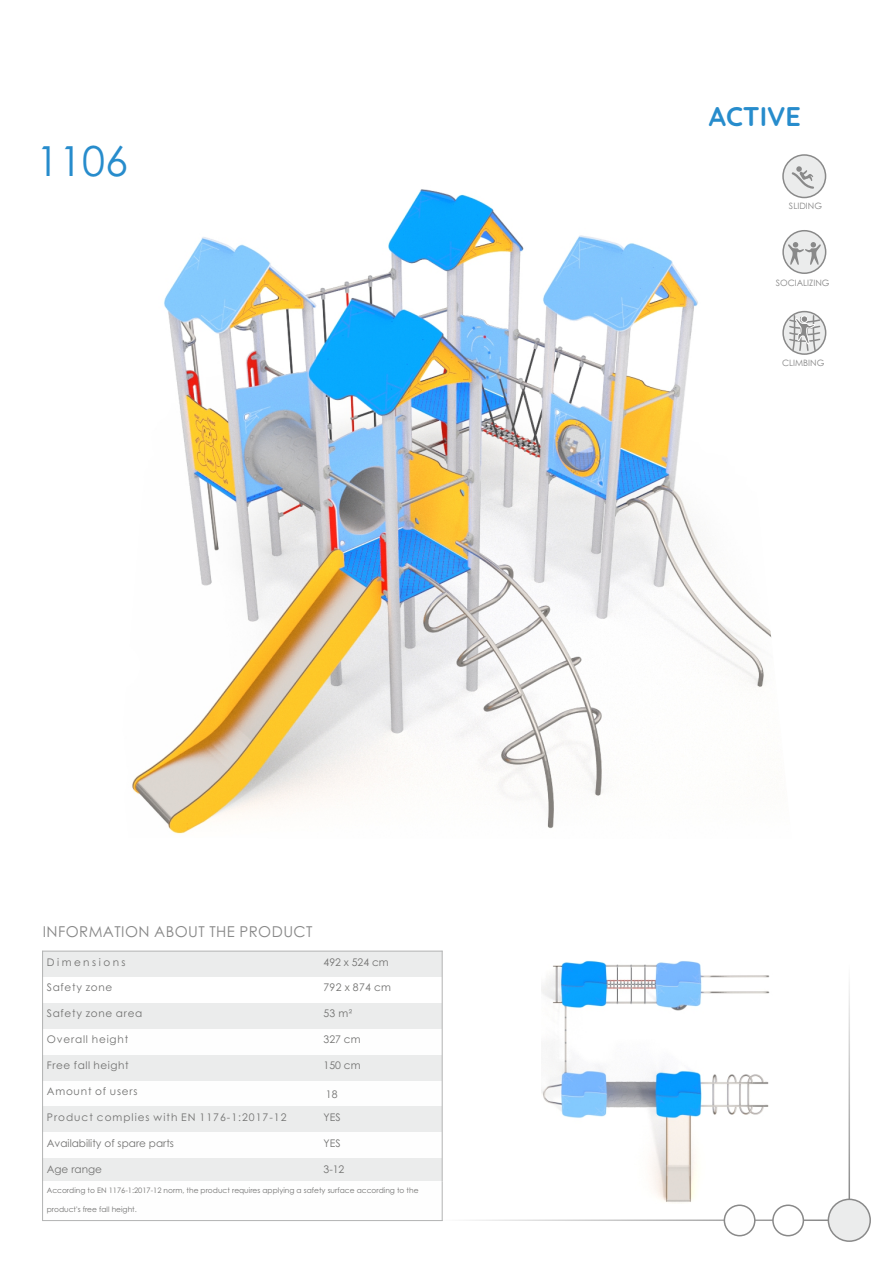
<style>
.page{position:relative;width:893px;height:1263px;background:#fff}
.page>*{position:absolute;margin:0;border:0;box-sizing:border-box;transform-origin:0 0}
.t1{font:41.4px "Century Gothic";color:#278ccc}
.t2{font:700 27px "Quicksand";color:#278ccc}
.t3{font:15px "Century Gothic";letter-spacing:.03em;color:#898989}
.t4{font:10.5px "Century Gothic";letter-spacing:.065em;color:#727271}
.t5{font:10.5px "Century Gothic";letter-spacing:.095em;color:#727271}
.t6{font:10.5px "Century Gothic";color:#727271}
.t7{font:10.5px "Century Gothic";letter-spacing:.235em;color:#727271}
.t8{font:8.7px "Century Gothic";color:#898989}
.t9{font:7.5px "Century Gothic";color:#727271}
</style>
<div class="page">
<hr style="left:437px;top:1219px;width:392px;height:2px;background:#898989">
<div style="left:828px;top:1198px;width:43px;height:44px;background:#ebecec;border:2px solid #898989;border-radius:50%"></div>
<div style="left:724px;top:1204px;width:31px;height:32px;background:#fefefe;border:2px solid #898989;border-radius:50%"></div>
<div style="left:772px;top:1204px;width:32px;height:32px;background:#fff;border:2px solid #898989;border-radius:50%"></div>
<hr style="left:848px;top:963px;width:2px;height:236px;background:#898989">
<div style="left:43px;top:951px;width:276px;height:25px;background:#ebecec"></div>
<div style="left:319px;top:951px;width:123px;height:25px;background:#ebecec"></div>
<div style="left:43px;top:1003px;width:276px;height:26px;background:#ebecec"></div>
<div style="left:319px;top:1003px;width:123px;height:26px;background:#ebecec"></div>
<div style="left:43px;top:1055px;width:276px;height:25px;background:#ebecec"></div>
<div style="left:319px;top:1055px;width:123px;height:25px;background:#ebecec"></div>
<div style="left:43px;top:1106px;width:276px;height:26px;background:#ebecec"></div>
<div style="left:319px;top:1106px;width:123px;height:26px;background:#ebecec"></div>
<div style="left:43px;top:1158px;width:276px;height:23px;background:#ebecec"></div>
<div style="left:319px;top:1158px;width:123px;height:23px;background:#ebecec"></div>
<hr style="left:42px;top:951px;width:1px;height:270px;background:#b2b3b3">
<hr style="left:442px;top:1181px;width:1px;height:40px;background:#b2b3b3">
<hr style="left:442px;top:951px;width:1px;height:230px;background:#b2b3b3">
<hr style="left:42px;top:1220px;width:401px;height:1px;background:#b2b3b3">
<hr style="left:42px;top:951px;width:401px;height:1px;background:#b2b3b3">
<img style="left:132px;top:186px;width:660px;height:648px">
<div style="left:782px;top:154px;width:44px;height:44px;background:#ebecec;border:2px solid #898989;border-radius:50%"></div>
<svg style="left:791px;top:166px;width:23px;height:23px"></svg>
<svg style="left:782px;top:230px;width:44px;height:44px"></svg>
<svg style="left:788px;top:242px;width:33px;height:23px"></svg>
<svg style="left:782px;top:311px;width:44px;height:44px"></svg>
<svg style="left:788px;top:314px;width:33px;height:38px"></svg>
<div style="left:801px;top:316px;width:7px;height:7px;background:#898989;border:1px solid #fff;border-radius:50%"></div>
<img style="left:541px;top:960px;width:229px;height:243px">
<h1 class="t1" style="left:36px;top:145px;width:93px">1106</h1>
<h3 class="t3" style="left:43px;top:926px;width:271px">INFORMATION ABOUT THE PRODUCT</h3>
<h3 class="t7" style="left:47px;top:958px;width:80px">Dimensions</h3>
<h3 class="t4" style="left:323px;top:958px;width:67px">492 x 524 cm</h3>
<h3 class="t4" style="left:47px;top:983px;width:67px">Safety zone</h3>
<h3 class="t4" style="left:323px;top:983px;width:69px">792 x 874 cm</h3>
<h3 class="t4" style="left:47px;top:1009px;width:97px">Safety zone area</h3>
<h3 class="t4" style="left:323px;top:1009px;width:30px">53 m²</h3>
<h3 class="t4" style="left:47px;top:1035px;width:83px">Overall height</h3>
<h3 class="t4" style="left:323px;top:1035px;width:39px">327 cm</h3>
<h3 class="t4" style="left:47px;top:1061px;width:83px">Free fall height</h3>
<h3 class="t4" style="left:323px;top:1061px;width:39px">150 cm</h3>
<h3 class="t4" style="left:47px;top:1087px;width:92px">Amount of users</h3>
<h3 class="t5" style="left:47px;top:1113px;width:241px">Product complies with EN 1176-1:2017-12</h3>
<h3 class="t4" style="left:323px;top:1113px;width:19px">YES</h3>
<h3 class="t6" style="left:47px;top:1139px;width:129px">Availability of spare parts</h3>
<h3 class="t4" style="left:323px;top:1139px;width:19px">YES</h3>
<h3 class="t6" style="left:47px;top:1165px;width:57px">Age range</h3>
<h3 class="t4" style="left:323px;top:1165px;width:22px">3-12</h3>
<p class="t9" style="left:47px;top:1187px;width:373px">According to EN 1176-1:2017-12 norm, the product requires applying a safety surface according to the</p>
<p class="t9" style="left:47px;top:1206px;width:92px">product's free fall height.</p>
<h3 class="t4" style="left:326px;top:1090px;width:13px">18</h3>
<h2 class="t2" style="left:709px;top:99px;width:94px">ACTIVE</h2>
<p class="t8" style="left:789px;top:202px;width:35px">SLIDING</p>
<p class="t8" style="left:776px;top:280px;width:55px">SOCIALIZING</p>
<p class="t8" style="left:782px;top:360px;width:44px">CLIMBING</p>
</div>
